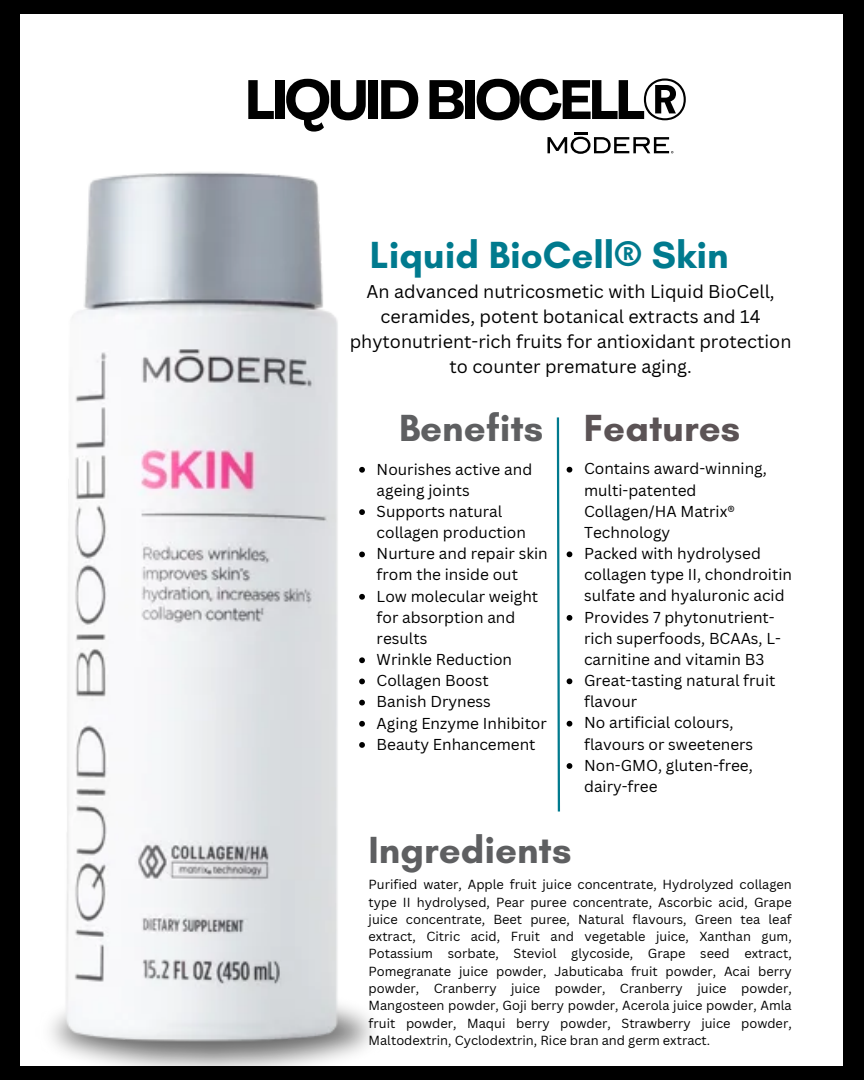
<style>
.page{position:relative;width:864px;height:1080px;background:#000}
.page>*{position:absolute;margin:0;border:0;box-sizing:border-box;transform-origin:0 0}
.t1{font:700 54.6px "Agrandir";letter-spacing:-.05em;color:#000}
.t2{font:700 38.55px "Glacial Indifference";color:#5e5f61}
.t3{font:700 38.55px "Glacial Indifference";color:#007a8e}
.t4{font:700 38.55px "Glacial Indifference";color:#5b5355}
.t5{font:18px/25px "Canva Sans";color:#000;text-align:center}
.t6{font:15.45px/21.1px "Canva Sans";color:#000}
.t7{font:12.9px/17.2px "Canva Sans";color:#000;text-align:justify}
</style>
<div class="page">
<div style="left:21px;top:14px;width:822px;height:1051px;background:#fff"></div>
<svg style="left:547px;top:132px;width:126px;height:21px"></svg>
<svg style="left:567px;top:467px;width:5px;height:6px"></svg>
<svg style="left:567px;top:551px;width:5px;height:6px"></svg>
<svg style="left:567px;top:615px;width:5px;height:6px"></svg>
<svg style="left:567px;top:678px;width:5px;height:6px"></svg>
<svg style="left:567px;top:721px;width:5px;height:6px"></svg>
<svg style="left:567px;top:763px;width:5px;height:6px"></svg>
<svg style="left:556px;top:417px;width:4px;height:395px"></svg>
<img style="left:20px;top:137px;width:513px;height:929px">
<h1 class="t1" style="left:245px;top:78px;width:444px">LIQUID BIOCELL®</h1>
<h3 class="t3" style="left:370px;top:231px;width:360px">Liquid BioCell® Skin</h3>
<p class="t5" style="left:350px;top:279px;width:443px">An advanced nutricosmetic with Liquid BioCell, ceramides, potent botanical extracts and 14 phytonutrient-rich fruits for antioxidant protection to counter premature aging.</p>
<p class="t2" style="left:399px;top:404px;width:146px">Benefits</p>
<p class="t4" style="left:584px;top:404px;width:158px">Features</p>
<p class="t6" style="left:377px;top:458px;width:157px">Nourishes active and ageing joints</p>
<p class="t6" style="left:377px;top:500px;width:151px">Supports natural collagen production</p>
<p class="t6" style="left:377px;top:543px;width:173px">Nurture and repair skin from the inside out</p>
<p class="t6" style="left:377px;top:585px;width:163px">Low molecular weight for absorption and results</p>
<p class="t6" style="left:377px;top:649px;width:137px">Wrinkle Reduction</p>
<p class="t6" style="left:377px;top:670px;width:114px">Collagen Boost</p>
<p class="t6" style="left:377px;top:691px;width:116px">Banish Dryness</p>
<p class="t6" style="left:377px;top:712px;width:172px">Aging Enzyme Inhibitor</p>
<p class="t6" style="left:377px;top:733px;width:160px">Beauty Enhancement</p>
<p class="t6" style="left:584px;top:458px;width:184px">Contains award-winning, multi-patented<br>Collagen/HA Matrix®<br>Technology</p>
<p class="t6" style="left:584px;top:543px;width:209px">Packed with hydrolysed collagen type II, chondroitin sulfate and hyaluronic acid</p>
<p class="t6" style="left:584px;top:606px;width:198px">Provides 7 phytonutrient&shy;rich superfoods, BCAAs, L&shy;carnitine and vitamin B3</p>
<p class="t6" style="left:584px;top:670px;width:193px">Great-tasting natural fruit flavour</p>
<p class="t6" style="left:584px;top:712px;width:171px">No artificial colours, flavours or sweeteners</p>
<h2 class="t6" style="left:584px;top:754px;width:170px">Non-GMO, gluten-free, dairy-free</h2>
<h2 class="t2" style="left:369px;top:826px;width:204px">Ingredients</h2>
<h2 class="t7" style="left:369px;top:876px;width:425px">Purified water, Apple fruit juice concentrate, Hydrolyzed collagen type II hydrolysed, Pear puree concentrate, Ascorbic acid, Grape juice concentrate, Beet puree, Natural flavours, Green tea leaf extract, Citric acid, Fruit and vegetable juice, Xanthan gum, Potassium sorbate, Steviol glycoside, Grape seed extract, Pomegranate juice powder, Jabuticaba fruit powder, Acai berry powder, Cranberry juice powder, Cranberry juice powder, Mangosteen powder, Goji berry powder, Acerola juice powder, Amla fruit powder, Maqui berry powder, Strawberry juice powder, Maltodextrin, Cyclodextrin, Rice bran and germ extract.</h2>
</div>
